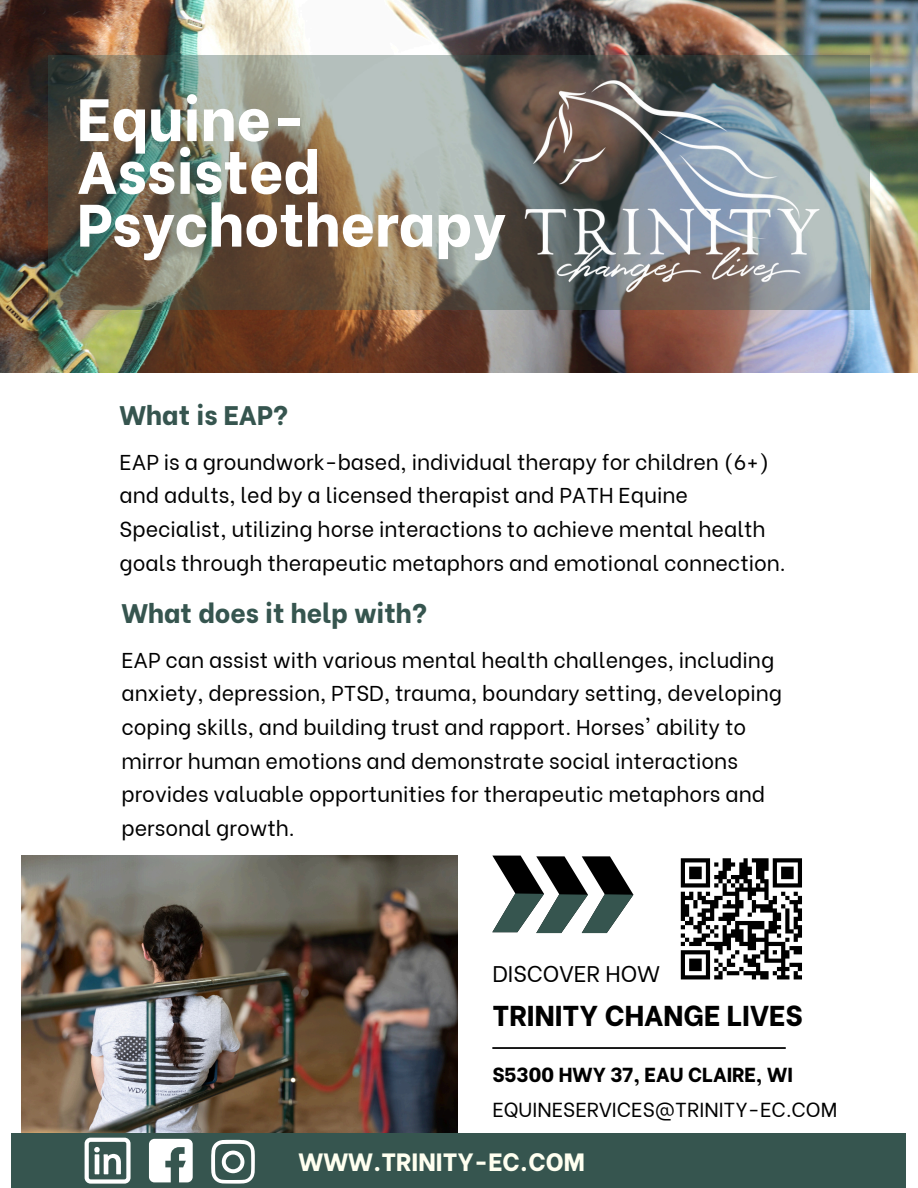
<style>
.page{position:relative;width:918px;height:1188px;background:#fff}
.page>*{position:absolute;margin:0;border:0;box-sizing:border-box;transform-origin:0 0}
.t1{font:800 59.85px/52.8px "Be Vietnam";color:#fff}
.t2{font:800 28.65px "Be Vietnam";color:#000}
.t3{font:800 26.85px "Be Vietnam";color:#36554f}
.t4{font:800 24.9px "Be Vietnam";color:#fffff0}
.t5{font:22.5px "Be Vietnam";color:#000}
.t6{font:21.45px/33.6px "Be Vietnam";color:#000}
.t7{font:20.25px "Be Vietnam";color:#000}
.t8{font:800 20.25px "Be Vietnam";color:#000}
</style>
<div class="page">
<img style="left:0;top:0;width:918px;height:372px">
<img style="left:22px;top:856px;width:435px;height:277px">
<div style="left:11px;top:1133px;width:894px;height:55px;background:#36554f"></div>
<svg style="left:211px;top:1140px;width:44px;height:44px"></svg>
<svg style="left:149px;top:1139px;width:44px;height:43px"></svg>
<svg style="left:85px;top:1138px;width:46px;height:46px"></svg>
<img style="left:48px;top:55px;width:822px;height:254px">
<svg style="left:680px;top:858px;width:122px;height:122px"></svg>
<img style="left:503px;top:67px;width:338px;height:237px">
<hr style="left:492px;top:1047px;width:294px;height:2px;background:#000">
<svg style="left:492px;top:856px;width:141px;height:77px"></svg>
<p class="t1" style="left:77px;top:87px;width:430px">Equine-<br>Assisted<br>Psychotherapy</p>
<h3 class="t3" style="left:120px;top:393px;width:170px">What is EAP?</h3>
<h5 class="t6" style="left:120px;top:443px;width:668px">EAP is a groundwork-based, individual therapy for children (6+) and adults, led by a licensed therapist and PATH Equine Specialist, utilizing horse interactions to achieve mental health goals through therapeutic metaphors and emotional connection.</h5>
<p class="t3" style="left:121px;top:591px;width:307px">What does it help with?</p>
<h4 class="t6" style="left:121px;top:641px;width:662px">EAP can assist with various mental health challenges, including anxiety, depression, PTSD, trauma, boundary setting, developing coping skills, and building trust and rapport. Horses' ability to mirror human emotions and demonstrate social interactions provides valuable opportunities for therapeutic metaphors and personal growth.</h4>
<h3 class="t5" style="left:492px;top:955px;width:169px">DISCOVER HOW</h3>
<p class="t2" style="left:492px;top:992px;width:312px">TRINITY CHANGE LIVES</p>
<p class="t8" style="left:492px;top:1058px;width:302px">S5300 HWY 37, EAU CLAIRE, WI</p>
<p class="t7" style="left:492px;top:1093px;width:347px">EQUINESERVICES@TRINITY-EC.COM</p>
<h1 class="t4" style="left:299px;top:1141px;width:288px">WWW.TRINITY-EC.COM</h1>
</div>
